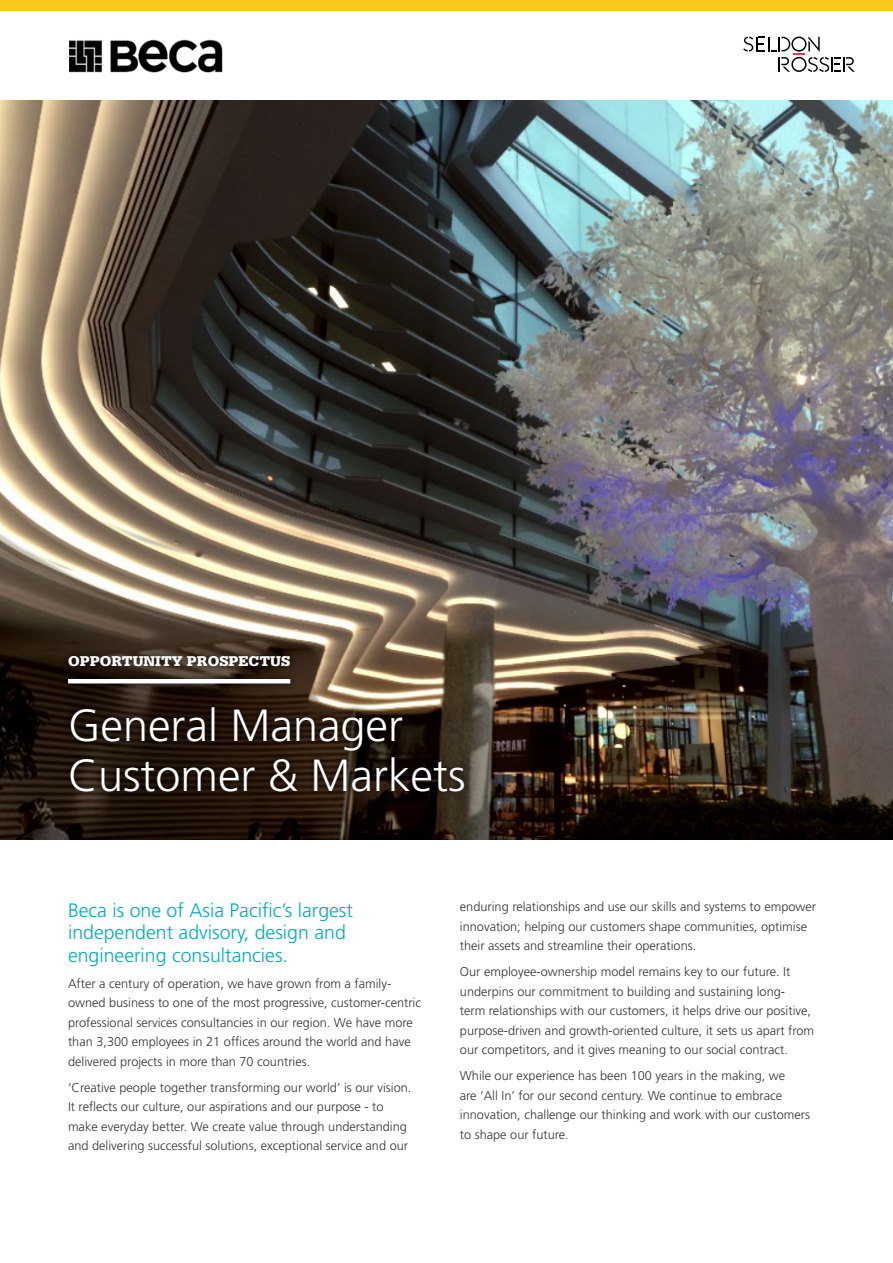
<style>
.page{position:relative;width:893px;height:1263px;background:#fff}
.page>*{position:absolute;margin:0;border:0;box-sizing:border-box;transform-origin:0 0}
.t1{font:300 45px/49.5px "Frutiger";color:#fff}
.t2{font:300 19.5px/22.5px "Frutiger";color:#00aeb6}
.t3{font:900 15px "Serifa";color:#fff}
.t4{font:300 12.75px/19.5px "Frutiger";color:#333}
</style>
<div class="page">
<img style="left:0;top:100px;width:893px;height:740px">
<svg style="left:743px;top:36px;width:112px;height:36px"></svg>
<div style="left:61px;top:649px;width:410px;height:149px;background:#000;opacity:.75"></div>
<hr style="left:68px;top:679px;width:222px;height:4px;background:#fff">
<div style="left:0;top:0;width:893px;height:11px;background:#fbc71e"></div>
<img style="left:69px;top:37px;width:154px;height:36px">
<p class="t3" style="left:68px;top:652px;width:224px">OPPORTUNITY PROSPECTUS</p>
<h1 class="t1" style="left:68px;top:701px;width:399px">General Manager<br>Customer &amp; Markets</h1>
<h2 class="t2" style="left:68px;top:899px;width:286px">Beca is one of Asia Pacific’s largest independent advisory, design and engineering consultancies.</h2>
<p class="t4" style="left:68px;top:973px;width:355px">After a century of operation, we have grown from a family&shy;owned business to one of the most progressive, customer-centric professional services consultancies in our region. We have more than 3,300 employees in 21 offices around the world and have delivered projects in more than 70 countries.</p>
<p class="t4" style="left:68px;top:1077px;width:345px">‘Creative people together transforming our world’ is our vision.<br>It reflects our culture, our aspirations and our purpose - to make everyday better. We create value through understanding and delivering successful solutions, exceptional service and our</p>
<p class="t4" style="left:460px;top:897px;width:358px">enduring relationships and use our skills and systems to empower innovation; helping our customers shape communities, optimise their assets and streamline their operations.</p>
<p class="t4" style="left:460px;top:962px;width:356px">Our employee-ownership model remains key to our future. It underpins our commitment to building and sustaining long-<br>term relationships with our customers, it helps drive our positive, purpose-driven and growth-oriented culture, it sets us apart from our competitors, and it gives meaning to our social contract.</p>
<p class="t4" style="left:460px;top:1066px;width:352px">While our experience has been 100 years in the making, we<br>are ‘All In’ for our second century. We continue to embrace innovation, challenge our thinking and work with our customers to shape our future.</p>
</div>
